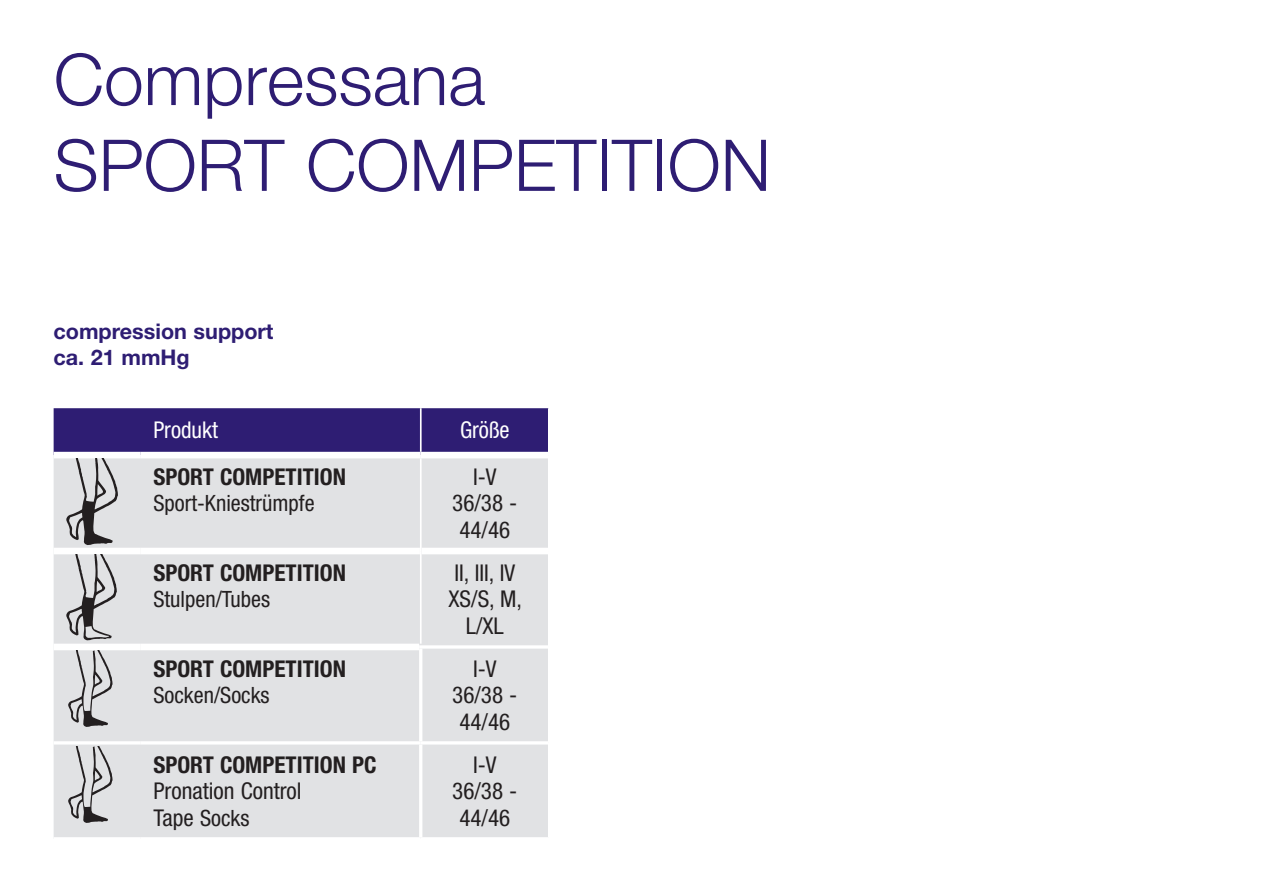
<style>
.page{position:relative;width:1263px;height:893px;background:#fff}
.page>*{position:absolute;margin:0;border:0;box-sizing:border-box;transform-origin:0 0}
.t1{font:300 71.55px/85.8px "Helvetica Neue LT Std";color:#2e1d73}
.t2{font:condensed 23.1px/26.4px "Helvetica Neue LT Std";color:#231f20;text-align:center}
.t3{font:700 condensed 23.1px "Helvetica Neue LT Std";color:#231f20}
.t4{font:condensed 23.1px "Helvetica Neue LT Std";color:#fff}
.t5{font:condensed 22.5px "Helvetica Neue LT Std";color:#231f20}
.t6{font:700 21.6px/26px "Helvetica Neue LT Std";color:#2e1d73}
.s1{font-size:23.1px}
</style>
<div class="page">
<div style="left:54px;top:545px;width:494px;height:292px;background:#e1e2e4"></div>
<div style="left:54px;top:548px;width:86px;height:6px;background:#fff"></div>
<div style="left:140px;top:548px;width:280px;height:6px;background:#fff"></div>
<div style="left:422px;top:548px;width:126px;height:6px;background:#fff"></div>
<div style="left:54px;top:644px;width:86px;height:6px;background:#fff"></div>
<div style="left:140px;top:644px;width:279px;height:6px;background:#fff"></div>
<hr style="left:420px;top:458px;width:2px;height:93px;background:#fff">
<hr style="left:420px;top:551px;width:2px;height:93px;background:#fff">
<hr style="left:419px;top:645px;width:129px;height:4px;background:#fff">
<hr style="left:419px;top:649px;width:3px;height:92px;background:#fff">
<hr style="left:421px;top:741px;width:127px;height:3px;background:#fff">
<hr style="left:419px;top:744px;width:3px;height:93px;background:#fff">
<hr style="left:54px;top:741px;width:86px;height:3px;background:#fff">
<hr style="left:140px;top:741px;width:281px;height:3px;background:#fff">
<svg style="left:54px;top:408px;width:495px;height:137px;background:#a6a1be"></svg>
<svg style="left:66px;top:554px;width:51px;height:87px;background:#b7b7b8"></svg>
<svg style="left:68px;top:650px;width:45px;height:77px;background:#bababc"></svg>
<svg style="left:68px;top:746px;width:45px;height:77px;background:#bababc"></svg>
<h1 class="t1" style="left:54px;top:35px;width:719px">Compressana<br>SPORT COMPETITION</h1>
<p class="t6" style="left:54px;top:317px;width:222px">compression support ca. 21 mmHg</p>
<p class="t4" style="left:153px;top:416px;width:66px">Produkt</p>
<p class="t4" style="left:460px;top:416px;width:51px">Größe</p>
<p class="t3" style="left:153px;top:463px;width:194px">SPORT COMPETITION</p>
<p class="t5" style="left:153px;top:490px;width:163px">Sport-Kniestrümpfe</p>
<p class="t2" style="left:452px;top:463px;width:67px">I-V<br>36/38 -<br>44/46</p>
<p class="t3" style="left:153px;top:559px;width:194px">SPORT COMPETITION</p>
<p class="t5" style="left:153px;top:586px;width:118px">Stulpen/Tubes</p>
<p class="t3" style="left:153px;top:654px;width:194px">SPORT COMPETITION</p>
<p class="t5" style="left:153px;top:682px;width:118px">Socken/Socks</p>
<p class="t3" style="left:153px;top:750px;width:225px">SPORT COMPETITION PC</p>
<p class="t2" style="left:153px;top:778px;width:150px">Pronation Control</p>
<p class="t5" style="left:153px;top:805px;width:98px"><span class="s1">Tape</span> Socks</p>
<p class="t2" style="left:448px;top:559px;width:75px">II, III, IV<br>XS/S, M,<br>L/XL</p>
<p class="t2" style="left:452px;top:655px;width:67px">I-V<br>36/38 -<br>44/46</p>
<p class="t2" style="left:452px;top:751px;width:67px">I-V<br>36/38 -<br>44/46</p>
</div>
